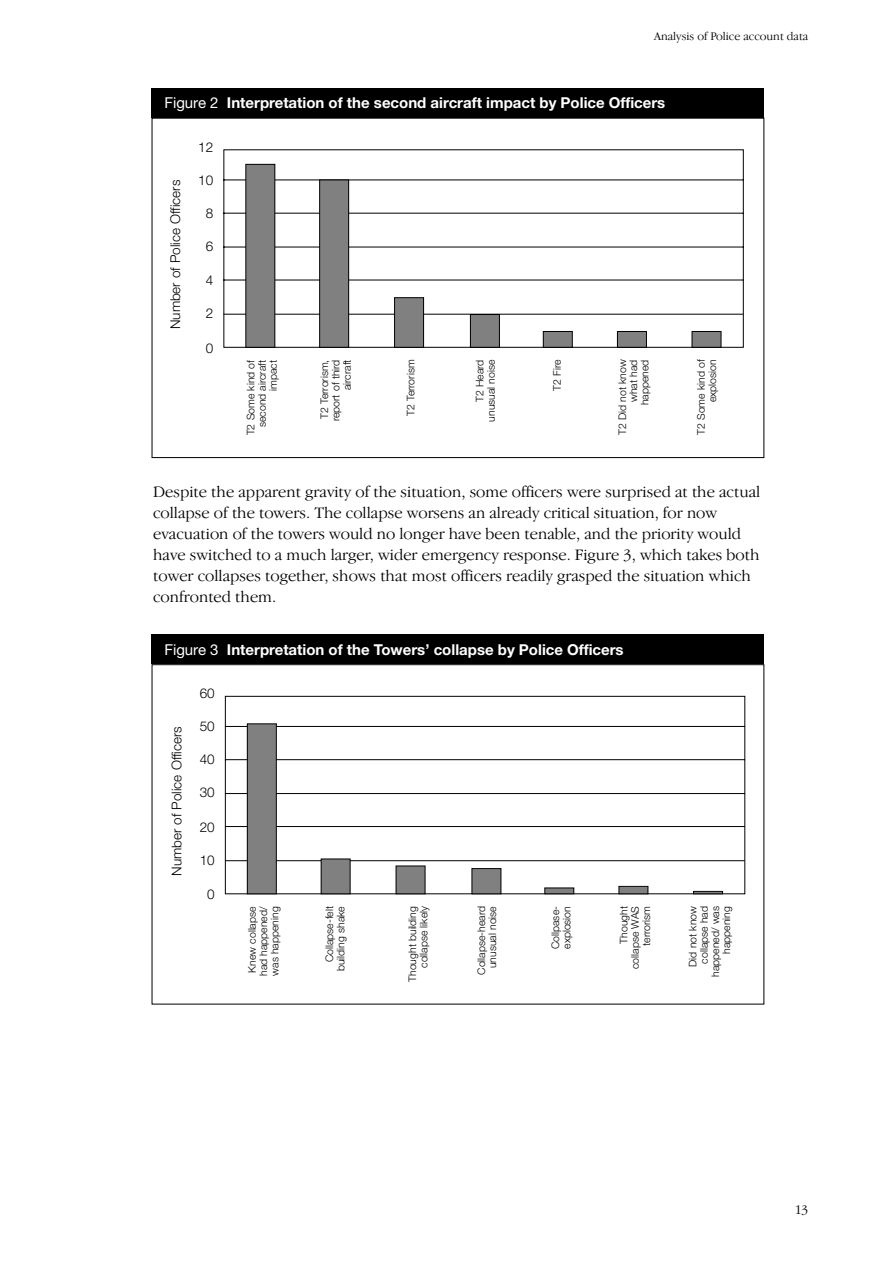
<style>
.page{position:relative;width:893px;height:1263px;background:#fff}
.page>*{position:absolute;margin:0;border:0;box-sizing:border-box;transform-origin:0 0}
.t1{font:300 16.5px/21px "Garamond IT Cby BT";color:#000}
.t2{font:700 15px "Helvetica Neue";color:#fff}
.t3{font:300 13.5px "Helvetica Neue";color:#000}
.t4{font:300 13.5px "Garamond IT Cby BT";color:#000}
.t5{font:300 12px "Garamond IT Cby BT";color:#000}
.t6{font:300 10.5px/11.2px "Helvetica Neue";color:#000;text-align:right}
.s1{font-weight:400}
</style>
<div class="page">
<svg style="left:224px;top:696px;width:521px;height:199px"></svg>
<hr style="left:225px;top:860px;width:519px;height:1px;background:#000">
<div style="left:248px;top:724px;width:28px;height:169px;background:#808080"></div>
<div style="left:247px;top:723px;width:30px;height:171px;border:1px solid #000"></div>
<div style="left:321px;top:859px;width:29px;height:34px;background:#808080"></div>
<div style="left:321px;top:859px;width:29px;height:35px;border:1px solid #000"></div>
<div style="left:396px;top:866px;width:28px;height:27px;background:#808080"></div>
<div style="left:395px;top:866px;width:30px;height:28px;border:1px solid #000"></div>
<div style="left:472px;top:869px;width:28px;height:24px;background:#808080"></div>
<div style="left:471px;top:868px;width:30px;height:26px;border:1px solid #000"></div>
<div style="left:545px;top:888px;width:28px;height:5px;background:#808080"></div>
<div style="left:544px;top:888px;width:30px;height:6px;border:1px solid #000"></div>
<div style="left:619px;top:887px;width:28px;height:6px;background:#808080"></div>
<div style="left:618px;top:886px;width:30px;height:8px;border:1px solid #000"></div>
<div style="left:693px;top:891px;width:30px;height:3px;border:1px solid #000"></div>
<div style="left:152px;top:635px;width:612px;height:29px;background:#000"></div>
<svg style="left:223px;top:149px;width:521px;height:199px"></svg>
<hr style="left:223px;top:314px;width:520px;height:1px;background:#000">
<div style="left:246px;top:165px;width:28px;height:182px;background:#808080"></div>
<div style="left:245px;top:164px;width:30px;height:184px;border:1px solid #000"></div>
<div style="left:320px;top:180px;width:28px;height:167px;background:#808080"></div>
<div style="left:319px;top:180px;width:30px;height:168px;border:1px solid #000"></div>
<div style="left:395px;top:298px;width:28px;height:49px;background:#808080"></div>
<div style="left:394px;top:297px;width:30px;height:51px;border:1px solid #000"></div>
<div style="left:471px;top:315px;width:28px;height:32px;background:#808080"></div>
<div style="left:470px;top:314px;width:30px;height:34px;border:1px solid #000"></div>
<div style="left:543px;top:332px;width:29px;height:15px;background:#808080"></div>
<div style="left:543px;top:331px;width:29px;height:17px;border:1px solid #000"></div>
<div style="left:617px;top:332px;width:29px;height:15px;background:#808080"></div>
<div style="left:617px;top:331px;width:29px;height:17px;border:1px solid #000"></div>
<div style="left:692px;top:332px;width:28px;height:15px;background:#808080"></div>
<div style="left:691px;top:331px;width:30px;height:17px;border:1px solid #000"></div>
<div style="left:152px;top:88px;width:612px;height:30px;background:#000"></div>
<p class="t5" style="left:654px;top:32px;width:155px">Analysis of Police account data</p>
<p class="t2" style="left:164px;top:97px;width:502px"><span class="s1">Figure 2</span> Interpretation of the second aircraft impact by Police Officers</p>
<p class="t3" style="left:170px;top:329px;width:151px;rotate:-90deg">Number of Police Officers</p>
<p class="t3" style="left:198px;top:142px;width:17px">12</p>
<p class="t3" style="left:198px;top:175px;width:17px">10</p>
<p class="t3" style="left:206px;top:208px;width:9px">8</p>
<p class="t3" style="left:206px;top:241px;width:9px">6</p>
<p class="t3" style="left:206px;top:275px;width:9px">4</p>
<p class="t3" style="left:206px;top:308px;width:9px">2</p>
<p class="t3" style="left:206px;top:343px;width:9px">0</p>
<p class="t6" style="left:246px;top:435px;width:77px;rotate:-90deg">T2 Some kind of second aircraft impact</p>
<p class="t6" style="left:320px;top:421px;width:63px;rotate:-90deg">T2 Terrorism, report of third aircraft</p>
<p class="t6" style="left:406px;top:416px;width:58px;rotate:-90deg">T2 Terrorism</p>
<p class="t6" style="left:475px;top:422px;width:64px;rotate:-90deg">T2 Heard unusual noise</p>
<p class="t6" style="left:553px;top:391px;width:33px;rotate:-90deg">T2 Fire</p>
<p class="t6" style="left:618px;top:435px;width:77px;rotate:-90deg">T2 Did not know what had happened</p>
<p class="t6" style="left:696px;top:435px;width:77px;rotate:-90deg">T2 Some kind of explosion</p>
<p class="t1" style="left:153px;top:483px;width:608px">Despite the apparent gravity of the situation, some officers were surprised at the actual collapse of the towers. The collapse worsens an already critical situation, for now evacuation of the towers would no longer have been tenable, and the priority would have switched to a much larger, wider emergency response. Figure 3, which takes both tower collapses together, shows that most officers readily grasped the situation which confronted them.</p>
<p class="t2" style="left:164px;top:644px;width:461px"><span class="s1">Figure 3</span> Interpretation of the Towers’ collapse by Police Officers</p>
<p class="t3" style="left:172px;top:876px;width:151px;rotate:-90deg">Number of Police Officers</p>
<p class="t3" style="left:200px;top:689px;width:17px">60</p>
<p class="t3" style="left:200px;top:722px;width:17px">50</p>
<p class="t3" style="left:200px;top:755px;width:17px">40</p>
<p class="t3" style="left:200px;top:788px;width:17px">30</p>
<p class="t3" style="left:200px;top:822px;width:17px">20</p>
<p class="t3" style="left:200px;top:855px;width:17px">10</p>
<p class="t3" style="left:207px;top:890px;width:9px">0</p>
<p class="t6" style="left:248px;top:976px;width:71px;text-align:center;rotate:-90deg">Knew collapse had happened/ was happening</p>
<p class="t6" style="left:325px;top:971px;width:67px;rotate:-90deg">Collapse-felt building shake</p>
<p class="t6" style="left:408px;top:982px;width:77px;rotate:-90deg">Thought building collapse likely</p>
<p class="t6" style="left:477px;top:975px;width:70px;rotate:-90deg">Collapse-heard unusual noise</p>
<p class="t6" style="left:551px;top:949px;width:44px;text-align:left;rotate:-90deg">Collpase&shy;explosion</p>
<p class="t6" style="left:619px;top:969px;width:64px;rotate:-90deg">Thought collapse WAS terrorism</p>
<p class="t6" style="left:688px;top:977px;width:72px;rotate:-90deg">Did not know collapse had happened/ was happening</p>
<p class="t4" style="left:794px;top:1204px;width:15px">13</p>
</div>
